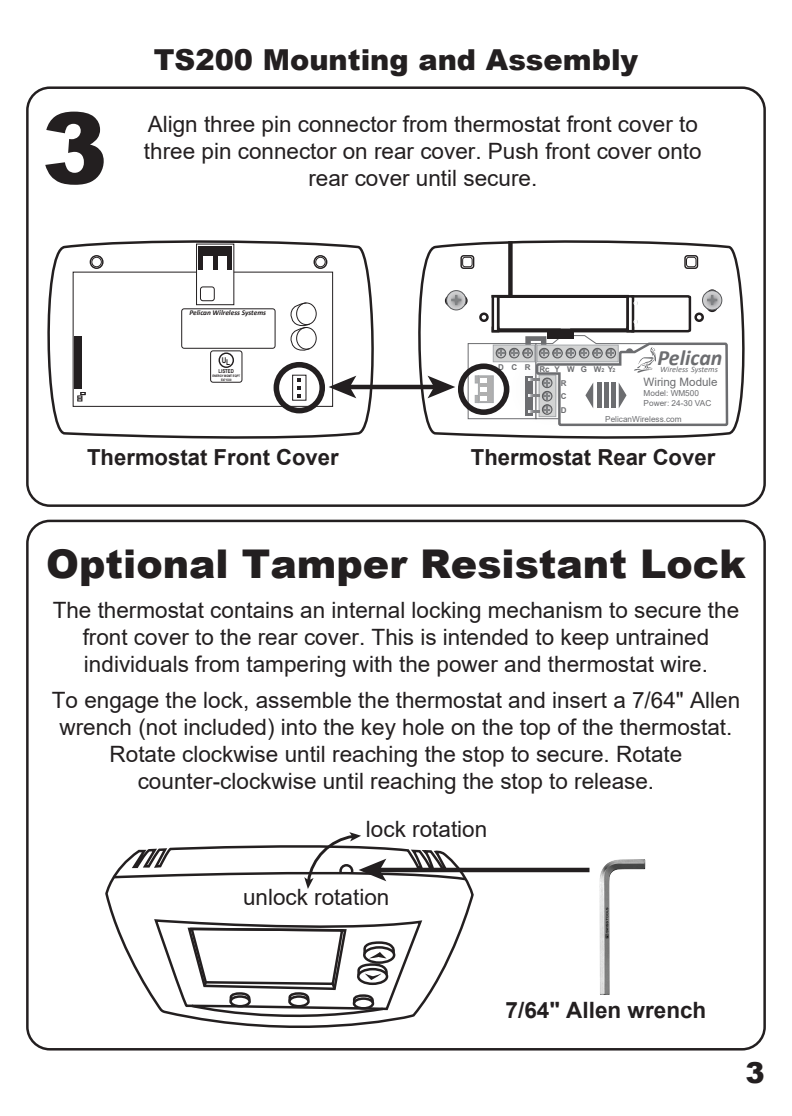
<style>
.page{position:relative;width:792px;height:1116px;background:#fff}
.page>*{position:absolute;margin:0;border:0;box-sizing:border-box;transform-origin:0 0}
.t1{font:900 98.75px "Arial";color:#231f20}
.t2{font:900 39.5px "Arial";color:#231f20}
.t3{font:900 29px "Arial";color:#231f20}
.t4{font:22.5px/27px "Arial";color:#231f20;text-align:center}
.t5{font:700 22.5px "Arial";color:#231f20}
.t6{font:700 22px "Arial";color:#231f20}
.t7{font:italic 700 22px "Calibri";color:#6c6d70}
.t8{font:11.5px "Arial";color:#6c6d70}
.t9{font:8.25px/10px "Arial";color:#6c6d70}
.t10{font:italic 8.25px "Calibri";color:#6c6d70}
.t11{font:700 8px/13.8px "Arial";letter-spacing:.85em;color:#6c6d70;text-align:justify}
.t12{font:700 8px "Arial";color:#231f20;scale:.81 1}
.t13{font:italic 700 7.25px "Calibri";color:#231f20}
.t14{font:700 5.5px "Arial";color:#231f20;scale:.81 1}
.t15{font:700 3.25px/4px "Arial";color:#231f20;text-align:center;scale:.81 1}
.s1{font-size:5.25px}
</style>
<div class="page">
<svg style="left:410px;top:240px;width:335px;height:199px"></svg>
<svg style="left:468px;top:343px;width:7px;height:76px"></svg>
<img style="left:500px;top:427px;width:156px;height:9px">
<div style="left:508px;top:241px;width:5px;height:56px;border:2px solid #231f20"></div>
<div style="left:460px;top:255px;width:14px;height:14px;border:1px solid #231f20;border-radius:2px"></div>
<div style="left:462px;top:257px;width:10px;height:10px;border:1px solid #231f20;border-radius:3px"></div>
<div style="left:684px;top:255px;width:14px;height:14px;border:1px solid #231f20;border-radius:2px"></div>
<div style="left:686px;top:257px;width:10px;height:10px;border:1px solid #231f20;border-radius:3px"></div>
<div style="left:458px;top:363px;width:51px;height:52px;border:6px solid #231f20;border-radius:50%"></div>
<svg style="left:47px;top:240px;width:336px;height:199px"></svg>
<div style="left:90px;top:255px;width:14px;height:14px;border:1px solid #231f20;border-radius:6px"></div>
<div style="left:92px;top:257px;width:10px;height:10px;border:1px solid #231f20;border-radius:5px"></div>
<div style="left:314px;top:255px;width:13px;height:14px;border:1px solid #231f20;border-radius:6px"></div>
<div style="left:316px;top:257px;width:9px;height:10px;border:1px solid #231f20;border-radius:5px"></div>
<div style="left:73px;top:272px;width:260px;height:135px;border:1px solid #231f20"></div>
<div style="left:181px;top:309px;width:94px;height:40px;border:1px solid #231f20;border-radius:2px"></div>
<div style="left:74px;top:336px;width:8px;height:53px;background:#231f20"></div>
<div style="left:296px;top:303px;width:21px;height:22px;border:1px solid #231f20;border-radius:50%"></div>
<div style="left:296px;top:327px;width:21px;height:22px;border:1px solid #231f20;border-radius:50%"></div>
<svg style="left:290px;top:302px;width:20px;height:50px"></svg>
<div style="left:292px;top:375px;width:14px;height:26px;border:1px solid #231f20"></div>
<svg style="left:298px;top:378px;width:3px;height:19px"></svg>
<div style="left:196px;top:244px;width:38px;height:61px;background:#fff;border:1px solid #231f20"></div>
<div style="left:198px;top:246px;width:34px;height:10px;background:#231f20"></div>
<div style="left:198px;top:254px;width:5px;height:16px;background:#231f20"></div>
<hr style="left:213px;top:254px;width:4px;height:16px;background:#231f20">
<hr style="left:228px;top:254px;width:4px;height:16px;background:#231f20">
<div style="left:219px;top:352px;width:15px;height:16px;border:1px solid #231f20;border-radius:50%"></div>
<div style="left:200px;top:287px;width:15px;height:14px;border:1px solid #231f20;border-radius:3px"></div>
<svg style="left:77px;top:392px;width:8px;height:9px"></svg>
<div style="left:210px;top:351px;width:32px;height:32px;border:1px solid #231f20;border-radius:2px"></div>
<div style="left:274px;top:362px;width:51px;height:51px;border:6px solid #231f20;border-radius:50%"></div>
<hr style="left:348px;top:385px;width:88px;height:4px;background:#231f20">
<svg style="left:329px;top:376px;width:27px;height:22px"></svg>
<svg style="left:428px;top:376px;width:27px;height:22px"></svg>
<div style="left:26px;top:86px;width:740px;height:421px;border:2px solid #231f20;border-radius:22px"></div>
<svg style="left:447px;top:291px;width:19px;height:19px"></svg>
<div style="left:447px;top:291px;width:19px;height:19px;border:1px solid #58595b;border-radius:50%"></div>
<svg style="left:451px;top:295px;width:10px;height:10px"></svg>
<svg style="left:703px;top:291px;width:19px;height:19px"></svg>
<div style="left:702px;top:291px;width:20px;height:19px;border:1px solid #58595b;border-radius:50%"></div>
<svg style="left:475px;top:294px;width:255px;height:133px"></svg>
<hr style="left:378px;top:868px;width:212px;height:4px;background:#231f20">
<svg style="left:105px;top:867px;width:370px;height:161px"></svg>
<svg style="left:153px;top:919px;width:271px;height:107px"></svg>
<img style="left:599px;top:859px;width:47px;height:136px">
<svg style="left:111px;top:832px;width:358px;height:57px"></svg>
<h1 class="t1" style="left:42px;top:77px;width:67px">3</h1>
<p class="t3" style="left:154px;top:38px;width:486px">TS200 Mounting and Assembly</p>
<p class="t4" style="left:144px;top:110px;width:559px">Align three pin connector from thermostat front cover to three pin connector on rear cover. Push front cover onto rear cover until secure.</p>
<p class="t13" style="left:189px;top:308px;width:78px">Pelican Wilreless Systems</p>
<p class="t12" style="left:222px;top:355px;width:12px">UL</p>
<p class="t14" style="left:219px;top:367px;width:21px">LISTED</p>
<p class="t15" style="left:212px;top:374px;width:36px">ENERGY MGMT EQPT<br>E471330</p>
<p class="t7" style="left:658px;top:342px;width:66px">Pelican</p>
<p class="t10" style="left:660px;top:363px;width:59px">Wireless Systems</p>
<p class="t8" style="left:644px;top:374px;width:75px">Wiring Module</p>
<p class="t9" style="left:644px;top:388px;width:69px">Model: WM500<br>Power: 24-30 VAC</p>
<p class="t9" style="left:605px;top:414px;width:78px">PelicanWireless.com</p>
<p class="t11" style="left:498px;top:361px;width:53px">DCR Rc</p>
<p class="t11" style="left:554px;top:362px;width:62px">Y WG W<span class="s1">2</span>Y<span class="s1">2</span></p>
<p class="t11" style="left:561px;top:376px;width:7px">R C D</p>
<p class="t6" style="left:87px;top:442px;width:253px">Thermostat Front Cover</p>
<p class="t6" style="left:471px;top:442px;width:246px">Thermostat Rear Cover</p>
<h2 class="t2" style="left:46px;top:536px;width:701px">Optional Tamper Resistant Lock</h2>
<p class="t4" style="left:53px;top:596px;width:688px">The thermostat contains an internal locking mechanism to secure the front cover to the rear cover. This is intended to keep untrained individuals from tampering with the power and thermostat wire.</p>
<p class="t4" style="left:52px;top:686px;width:690px">To engage the lock, assemble the thermostat and insert a 7/64" Allen wrench (not included) into the key hole on the top of the thermostat.<br>Rotate clockwise until reaching the stop to secure. Rotate counter-clockwise until reaching the stop to release.</p>
<p class="t4" style="left:366px;top:816px;width:123px">lock rotation</p>
<p class="t4" style="left:243px;top:884px;width:148px">unlock rotation</p>
<p class="t5" style="left:506px;top:994px;width:202px">7/64" Allen wrench</p>
<p class="t3" style="left:745px;top:1052px;width:21px">3</p>
</div>
